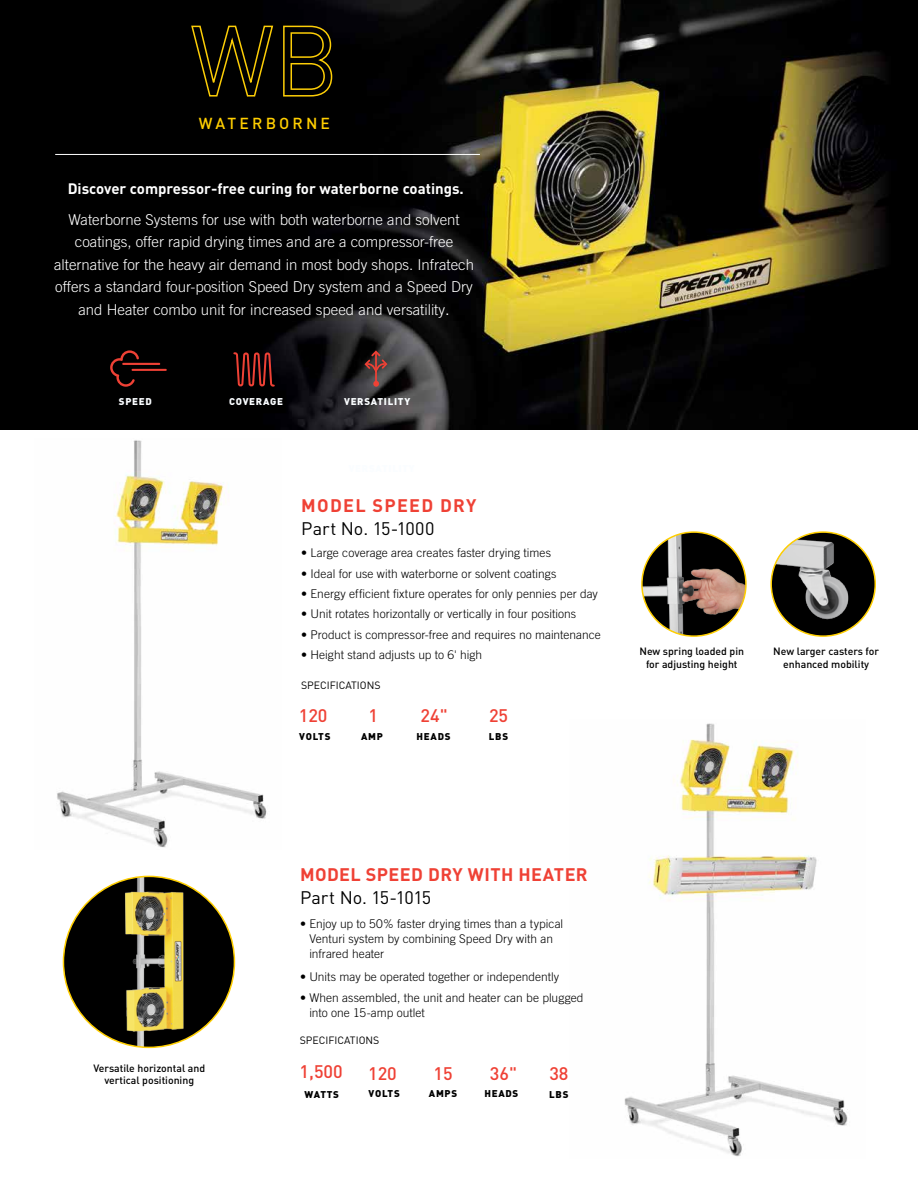
<style>
.page{position:relative;width:918px;height:1188px;background:#fff}
.page>*{position:absolute;margin:0;border:0;box-sizing:border-box;transform-origin:0 0}
.t1{font:18px "DIN";letter-spacing:-.005em;color:#000}
.t2{font:500 18px "DIN";color:#ef4135}
.t3{font:700 18px "DIN";letter-spacing:.025em;color:#ef4135}
.t4{font:700 18px "DIN";letter-spacing:.07em;color:#ef4135}
.t5{font:500 15.75px "DIN";letter-spacing:.2em;color:#ffcf01}
.t6{font:300 15px/22.5px "Trade Gothic";color:#fff;text-align:center}
.t7{font:700 15px "DIN";color:#fff}
.t8{font:300 12px/15px "Trade Gothic";color:#000}
.t9{font:500 10.5px/12.6px "DIN";color:#000;text-align:center}
.t10{font:10.5px "DIN";color:#000}
.t11{font:900 9.75px "DIN";letter-spacing:.075em;color:#000}
.t12{font:900 9.75px "DIN";letter-spacing:.075em;color:#fafdff}
.s1{font-size:16.5px}
</style>
<div class="page">
<img style="left:624px;top:723px;width:224px;height:434px">
<img style="left:57px;top:440px;width:210px;height:408px">
<img style="left:63px;top:876px;width:171px;height:171px;border-radius:85px">
<img style="left:642px;top:532px;width:104px;height:104px;border-radius:52px">
<div style="left:641px;top:531px;width:106px;height:106px;border:2px solid #ffcf01;border-radius:50%"></div>
<img style="left:771px;top:532px;width:104px;height:104px;border-radius:52px">
<div style="left:770px;top:531px;width:106px;height:106px;border:2px solid #ffcf01;border-radius:50%"></div>
<img style="left:0;top:0;width:918px;height:430px">
<svg style="left:190px;top:25px;width:84px;height:72px;background:#201a00"></svg>
<svg style="left:282px;top:25px;width:51px;height:72px;background:#2c2401"></svg>
<svg style="left:373px;top:381px;width:6px;height:6px"></svg>
<hr style="left:375px;top:352px;width:2px;height:33px;background:#ef4135">
<svg style="left:364px;top:350px;width:24px;height:23px"></svg>
<svg style="left:110px;top:350px;width:57px;height:37px;background:#260a08"></svg>
<hr style="left:55px;top:154px;width:425px;height:1px;background:#fff">
<svg style="left:232px;top:351px;width:44px;height:37px;background:#481312"></svg>
<h2 class="t5" style="left:199px;top:113px;width:133px">WATERBORNE</h2>
<p class="t7" style="left:68px;top:179px;width:398px">Discover compressor-free curing for waterborne coatings.</p>
<p class="t6" style="left:54px;top:208px;width:422px">Waterborne Systems for use with both waterborne and solvent coatings, offer rapid drying times and are a compressor-free alternative for the heavy air demand in most body shops. Infratech offers a standard four-position Speed Dry system and a Speed Dry and Heater combo unit for increased speed and versatility<span class="s1">.</span></p>
<p class="t12" style="left:119px;top:395px;width:35px">SPEED</p>
<p class="t12" style="left:229px;top:395px;width:55px">COVERAGE</p>
<p class="t12" style="left:344px;top:395px;width:68px">VERSATILITY</p>
<h1 class="t4" style="left:301px;top:494px;width:177px">MODEL SPEED DRY</h1>
<h1 class="t1" style="left:301px;top:517px;width:135px">Part No. 15-1000</h1>
<p class="t8" style="left:301px;top:545px;width:251px">• Large coverage area creates faster drying times</p>
<p class="t8" style="left:301px;top:566px;width:257px">• Ideal for use with waterborne or solvent coatings</p>
<p class="t8" style="left:301px;top:586px;width:298px">• Energy efficient fixture operates for only pennies per day</p>
<p class="t8" style="left:301px;top:607px;width:277px">• Unit rotates horizontally or vertically in four positions</p>
<p class="t8" style="left:301px;top:627px;width:301px">• Product is compressor-free and requires no maintenance</p>
<p class="t8" style="left:301px;top:647px;width:183px">• Height stand adjusts up to 6' high</p>
<p class="t10" style="left:301px;top:679px;width:81px">SPECIFICATIONS</p>
<h1 class="t2" style="left:299px;top:704px;width:30px">120</h1>
<h1 class="t2" style="left:369px;top:704px;width:11px">1</h1>
<h1 class="t2" style="left:421px;top:704px;width:29px">24"</h1>
<h1 class="t2" style="left:489px;top:704px;width:21px">25</h1>
<p class="t11" style="left:299px;top:730px;width:33px">VOLTS</p>
<p class="t11" style="left:361px;top:730px;width:23px">AMP</p>
<p class="t11" style="left:417px;top:730px;width:35px">HEADS</p>
<p class="t11" style="left:489px;top:730px;width:21px">LBS</p>
<p class="t9" style="left:639px;top:645px;width:106px">New spring loaded pin for adjusting height</p>
<p class="t9" style="left:773px;top:645px;width:107px">New larger casters for enhanced mobility</p>
<p class="t9" style="left:93px;top:1061px;width:113px">Versatile horizontal and vertical positioning</p>
<h1 class="t3" style="left:300px;top:863px;width:289px">MODEL SPEED DRY WITH HEATER</h1>
<h1 class="t1" style="left:300px;top:886px;width:133px">Part No. 15-1015</h1>
<p class="t8" style="left:309px;top:916px;width:255px;text-indent:-9px">• Enjoy up to 50% faster drying times than a typical<br>Venturi system by combining Speed Dry with an infrared heater</p>
<p class="t8" style="left:300px;top:969px;width:261px">• Units may be operated together or independently</p>
<p class="t8" style="left:309px;top:990px;width:276px;text-indent:-9px">• When assembled, the unit and heater can be plugged into one 15-amp outlet</p>
<p class="t10" style="left:300px;top:1033px;width:81px">SPECIFICATIONS</p>
<h1 class="t2" style="left:300px;top:1060px;width:45px">1,500</h1>
<p class="t11" style="left:304px;top:1088px;width:36px">WATTS</p>
<h1 class="t2" style="left:368px;top:1062px;width:30px">120</h1>
<h1 class="t2" style="left:433px;top:1062px;width:21px">15</h1>
<h1 class="t2" style="left:490px;top:1062px;width:29px">36"</h1>
<h1 class="t2" style="left:549px;top:1062px;width:21px">38</h1>
<p class="t11" style="left:369px;top:1087px;width:33px">VOLTS</p>
<p class="t11" style="left:429px;top:1087px;width:30px">AMPS</p>
<p class="t11" style="left:484px;top:1087px;width:35px">HEADS</p>
<p class="t11" style="left:549px;top:1087px;width:21px">LBS</p>
</div>
